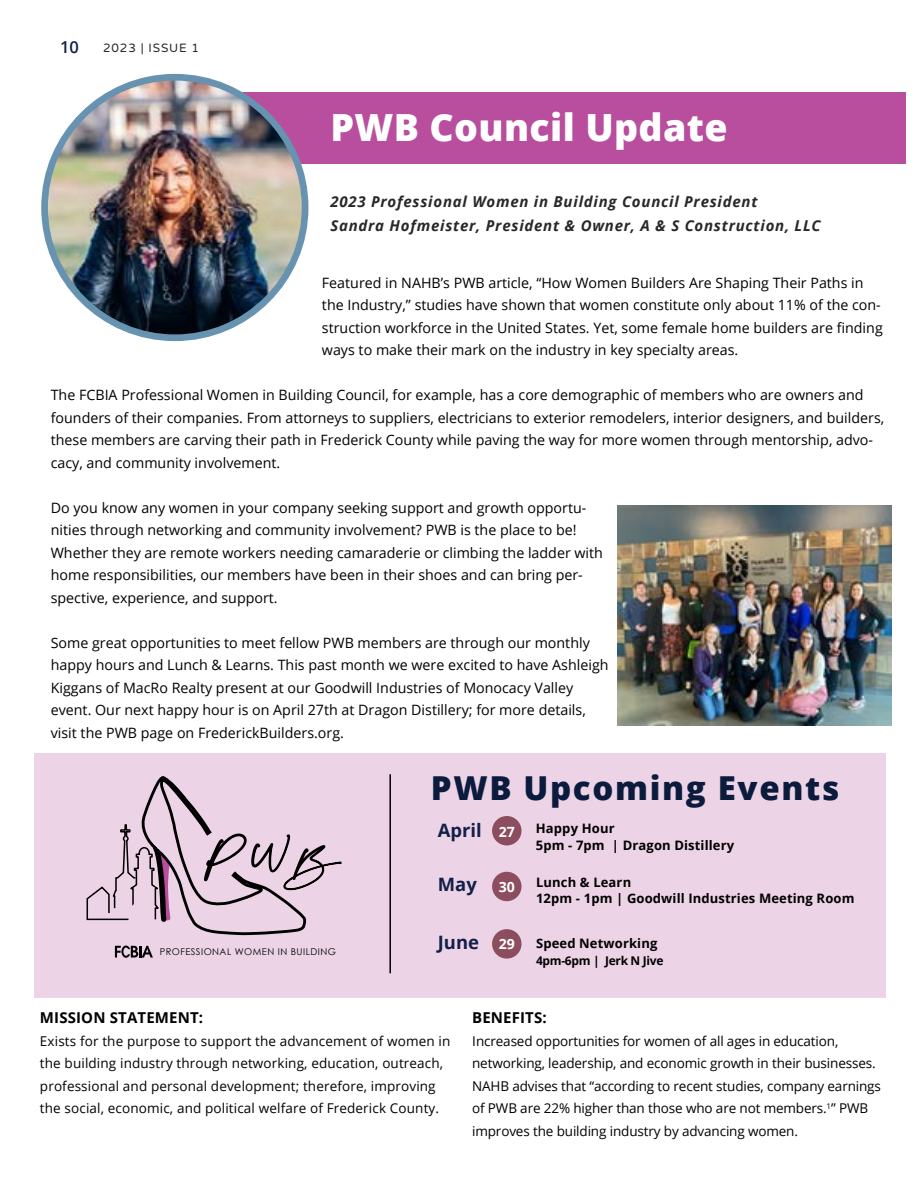
<style>
.page{position:relative;width:918px;height:1188px;background:#fff}
.page>*{position:absolute;margin:0;border:0;box-sizing:border-box;transform-origin:0 0}
.t1{font:800 37.5px "Open Sans";letter-spacing:.01em;color:#fff}
.t2{font:800 33px "Open Sans";letter-spacing:.05em;color:#0b1b3d}
.t3{font:700 18.45px "Open Sans";color:#112048}
.t4{font:600 16.5px "Open Sans";color:#112048}
.t5{font:italic 700 15px/24px "Open Sans";letter-spacing:.05em;color:#292829}
.t6{font:700 15px "Open Sans";letter-spacing:.01em;color:#000}
.t7{font:14.25px/22.5px "Open Sans";color:#000}
.t8{font:13.5px/22.5px "Open Sans";letter-spacing:-.01em;color:#000}
.t9{font:13.5px/22.5px "Open Sans";letter-spacing:.01em;color:#000}
.t10{font:700 13.05px/16.2px "Open Sans";letter-spacing:.01em;color:#000}
.t11{font:700 12px "Open Sans";letter-spacing:-.025em;color:#000}
.t12{font:12px "Varela Round";letter-spacing:.07em;color:#292829}
.t13{font:9.3px "Century Gothic";letter-spacing:.05em;color:#000}
.s1{font-size:14.1px;color:#fff}
</style>
<div class="page">
<div style="left:35px;top:753px;width:851px;height:245px;background:#edd3e6"></div>
<div style="left:233px;top:92px;width:673px;height:72px;background:#b84e9d"></div>
<svg style="left:86px;top:776px;width:256px;height:182px"></svg>
<img style="left:45px;top:77px;width:260px;height:261px;border-radius:130px">
<div style="left:41px;top:74px;width:267px;height:267px;border:7px solid #6793b1;border-radius:50%"></div>
<div style="left:492px;top:816px;width:30px;height:29px;background:#8c4d5f;border-radius:50%"></div>
<div style="left:492px;top:872px;width:30px;height:29px;background:#8c4d5f;border-radius:50%"></div>
<div style="left:492px;top:929px;width:30px;height:30px;background:#8c4d5f;border-radius:50%"></div>
<img style="left:618px;top:505px;width:273px;height:221px">
<hr style="left:389px;top:775px;width:2px;height:198px;background:#000">
<p class="t4" style="left:60px;top:36px;width:20px">10</p>
<p class="t12" style="left:103px;top:41px;width:97px">2023 | ISSUE 1</p>
<h1 class="t1" style="left:330px;top:99px;width:399px">PWB Council Update</h1>
<p class="t5" style="left:330px;top:189px;width:492px">2023 Professional Women in Building Council President<br>Sandra Hofmeister, President &amp; Owner, A &amp; S Construction, LLC</p>
<p class="t7" style="left:322px;top:271px;width:562px">Featured in NAHB’s PWB article, “How Women Builders Are Shaping Their Paths in the Industry,” studies have shown that women constitute only about 11% of the con&shy;struction workforce in the United States. Yet, some female home builders are finding ways to make their mark on the industry in key specialty areas.</p>
<p class="t7" style="left:51px;top:383px;width:835px">The FCBIA Professional Women in Building Council, for example, has a core demographic of members who are owners and founders of their companies. From attorneys to suppliers, electricians to exterior remodelers, interior designers, and builders, these members are carving their path in Frederick County while paving the way for more women through mentorship, advo&shy;cacy, and community involvement.</p>
<p class="t7" style="left:51px;top:496px;width:554px">Do you know any women in your company seeking support and growth opportu&shy;nities through networking and community involvement? PWB is the place to be!<br>Whether they are remote workers needing camaraderie or climbing the ladder with home responsibilities, our members have been in their shoes and can bring per&shy;spective, experience, and support.</p>
<p class="t7" style="left:51px;top:631px;width:559px">Some great opportunities to meet fellow PWB members are through our monthly happy hours and Lunch &amp; Learns. This past month we were excited to have Ashleigh Kiggans of MacRo Realty present at our Goodwill Industries of Monocacy Valley event. Our next happy hour is on April 27th at Dragon Distillery; for more details, visit the PWB page on FrederickBuilders.org.</p>
<h2 class="t2" style="left:431px;top:763px;width:410px">PWB Upcoming Events</h2>
<p class="t13" style="left:160px;top:946px;width:178px">PROFESSIONAL WOMEN IN BUILDING</p>
<p class="t3" style="left:438px;top:817px;width:79px">April <span class="s1">27</span></p>
<p class="t3" style="left:438px;top:871px;width:79px">May <span class="s1">30</span></p>
<p class="t10" style="left:536px;top:820px;width:200px">Happy Hour<br>5pm - 7pm | Dragon Distillery</p>
<p class="t10" style="left:536px;top:874px;width:320px">Lunch &amp; Learn<br>12pm - 1pm | Goodwill Industries Meeting Room</p>
<p class="t3" style="left:438px;top:929px;width:79px">June <span class="s1">29</span></p>
<p class="t10" style="left:536px;top:935px;width:123px">Speed Networking</p>
<p class="t11" style="left:536px;top:952px;width:129px">4pm-6pm | Jerk N Jive</p>
<p class="t6" style="left:40px;top:1007px;width:165px">MISSION STATEMENT:</p>
<p class="t9" style="left:40px;top:1029px;width:412px">Exists for the purpose to support the advancement of women in the building industry through networking, education, outreach, professional and personal development; therefore, improving the social, economic, and political welfare of Frederick County.</p>
<p class="t6" style="left:472px;top:1007px;width:76px">BENEFITS:</p>
<p class="t8" style="left:472px;top:1029px;width:410px">Increased opportunities for women of all ages in education, networking, leadership, and economic growth in their businesses.<br>NAHB advises that “according to recent studies, company earnings of PWB are 22% higher than those who are not members.<sup>1</sup>” PWB improves the building industry by advancing women.</p>
</div>
